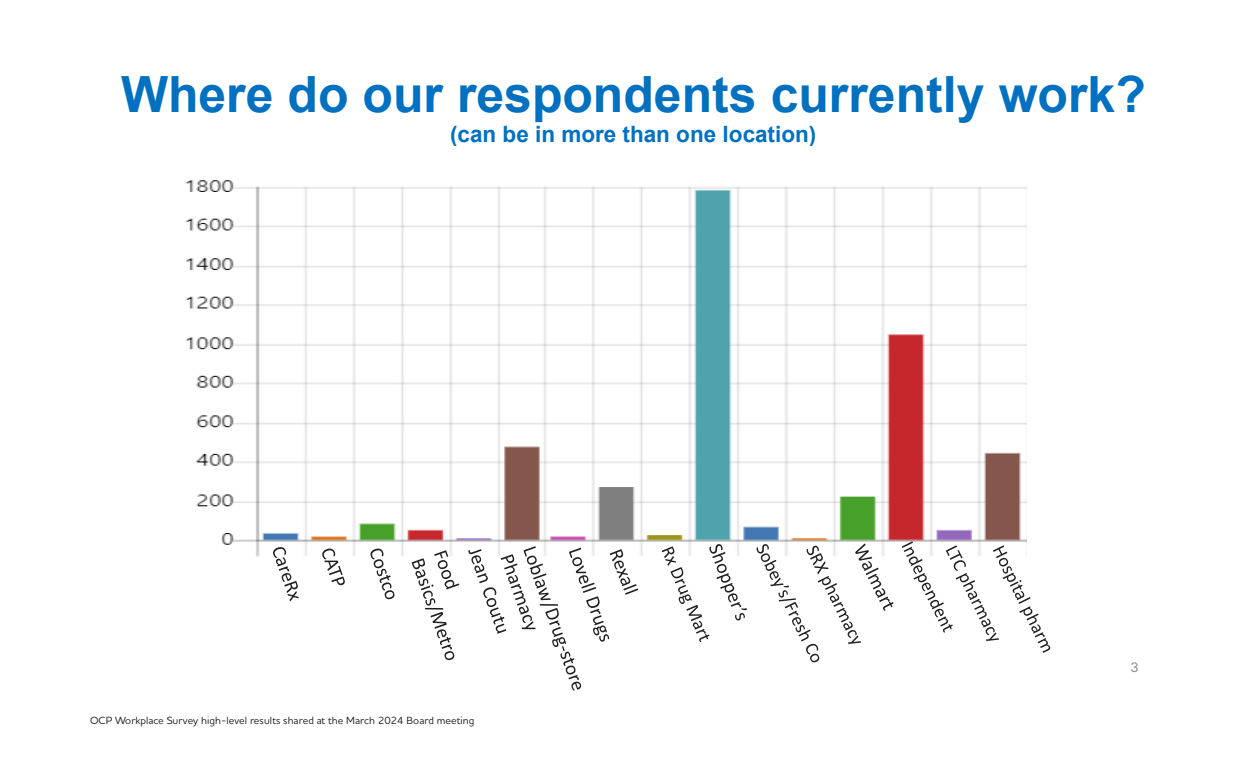
<style>
.page{position:relative;width:1260px;height:765px;background:#fff}
.page>*{position:absolute;margin:0;border:0;box-sizing:border-box;transform-origin:0 0}
.t1{font:700 50px "Arial";color:#0070c0}
.t2{font:700 22.5px "Arial";color:#0070c0}
.t3{font:15px "Aptos";color:#8c8e91}
.Disclaimer_text_9_11{font:500 10.62px "Houschka Pro";letter-spacing:.005em;color:#231f20}
</style>
<div class="page">
<img style="left:185px;top:180px;width:841px;height:383px">
<svg style="left:273px;top:547px;width:26px;height:54px"></svg>
<svg style="left:322px;top:549px;width:23px;height:36px"></svg>
<svg style="left:370px;top:549px;width:24px;height:50px"></svg>
<svg style="left:412px;top:550px;width:47px;height:110px"></svg>
<svg style="left:662px;top:544px;width:85px;height:98px"></svg>
<svg style="left:757px;top:544px;width:136px;height:118px"></svg>
<svg style="left:902px;top:541px;width:148px;height:112px"></svg>
<svg style="left:468px;top:546px;width:170px;height:145px"></svg>
<p class="t1" style="left:121px;top:59px;width:1026px">Where do our respondents currently work?</p>
<p class="t2" style="left:450px;top:119px;width:368px">(can be in more than one location)</p>
<p class="Disclaimer_text_9_11" style="left:90px;top:713px;width:386px">OCP Workplace Survey high-level results shared at the March 2024 Board meeting</p>
<p class="t3" style="left:1130px;top:657px;width:10px">3</p>
</div>
